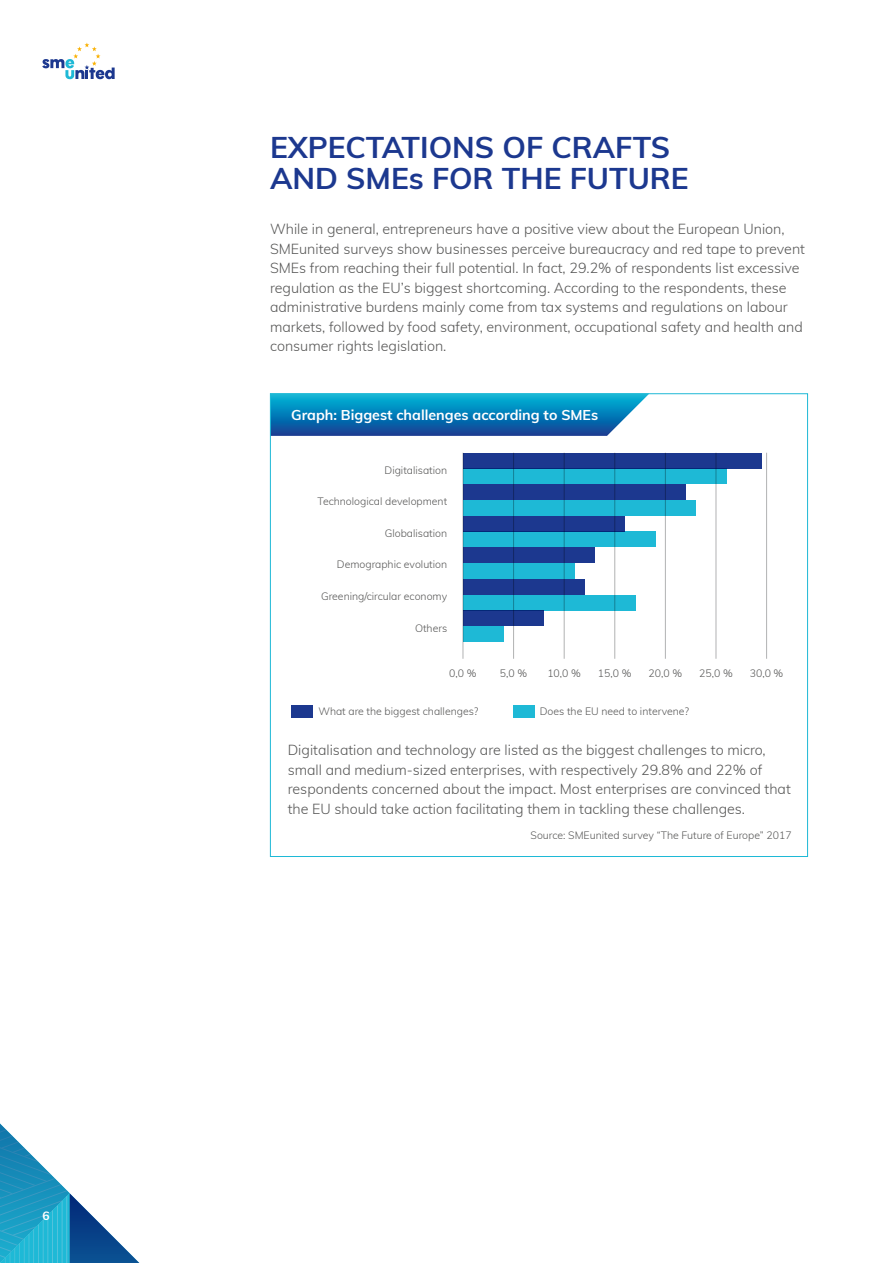
<style>
.page{position:relative;width:893px;height:1263px;background:#fff}
.page>*{position:absolute;margin:0;border:0;box-sizing:border-box;transform-origin:0 0}
.t1{font:700 30px/31.5px "Muli";color:#1c388f}
.t2{font:300 14.25px/19.5px "Muli";color:#565655}
.t3{font:700 14.25px "Muli";color:#fff}
.t4{font:700 12px "Muli";color:#fff}
.t5{font:300 10.5px "Muli";color:#565655}
</style>
<div class="page">
<svg style="left:0;top:1123px;width:140px;height:140px"></svg>
<svg style="left:42px;top:43px;width:73px;height:36px"></svg>
<div style="left:292px;top:705px;width:21px;height:12px;background:#1c388f"></div>
<div style="left:513px;top:705px;width:21px;height:12px;background:#1eb9d6"></div>
<hr style="left:463px;top:453px;width:1px;height:206px;background:#b1b2b3">
<hr style="left:513px;top:453px;width:1px;height:206px;background:#b1b2b3">
<hr style="left:564px;top:453px;width:1px;height:206px;background:#b1b2b3">
<hr style="left:614px;top:453px;width:1px;height:206px;background:#b1b2b3">
<hr style="left:665px;top:453px;width:1px;height:206px;background:#b1b2b3">
<hr style="left:716px;top:453px;width:1px;height:206px;background:#b1b2b3">
<hr style="left:766px;top:453px;width:1px;height:206px;background:#b1b2b3">
<div style="left:463px;top:453px;width:299px;height:15px;background:#1c388f"></div>
<div style="left:463px;top:484px;width:223px;height:16px;background:#1c388f"></div>
<div style="left:463px;top:516px;width:162px;height:16px;background:#1c388f"></div>
<div style="left:463px;top:547px;width:132px;height:16px;background:#1c388f"></div>
<div style="left:463px;top:579px;width:121px;height:16px;background:#1c388f"></div>
<div style="left:463px;top:610px;width:81px;height:16px;background:#1c388f"></div>
<div style="left:463px;top:468px;width:263px;height:16px;background:#1eb9d6"></div>
<div style="left:463px;top:500px;width:233px;height:16px;background:#1eb9d6"></div>
<div style="left:463px;top:532px;width:192px;height:15px;background:#1eb9d6"></div>
<div style="left:463px;top:563px;width:111px;height:16px;background:#1eb9d6"></div>
<div style="left:463px;top:595px;width:172px;height:15px;background:#1eb9d6"></div>
<div style="left:463px;top:626px;width:40px;height:16px;background:#1eb9d6"></div>
<svg style="left:272px;top:395px;width:376px;height:41px;background:#1581ba"></svg>
<p class="t4" style="left:43px;top:1207px;width:9px">6</p>
<h1 class="t1" style="left:270px;top:130px;width:420px">EXPECTATIONS OF CRAFTS<br>AND SMEs FOR THE FUTURE</h1>
<p class="t2" style="left:270px;top:219px;width:537px">While in general, entrepreneurs have a positive view about the European Union, SMEunited surveys show businesses perceive bureaucracy and red tape to prevent SMEs from reaching their full potential. In fact, 29.2% of respondents list excessive regulation as the EU’s biggest shortcoming. According to the respondents, these administrative burdens mainly come from tax systems and regulations on labour markets, followed by food safety, environment, occupational safety and health and consumer rights legislation.</p>
<p class="t3" style="left:291px;top:405px;width:308px">Graph: Biggest challenges according to SMEs</p>
<p class="t5" style="left:385px;top:462px;width:64px">Digitalisation</p>
<p class="t5" style="left:318px;top:494px;width:131px">Technological development</p>
<p class="t5" style="left:385px;top:525px;width:64px">Globalisation</p>
<p class="t5" style="left:337px;top:557px;width:112px">Demographic evolution</p>
<p class="t5" style="left:321px;top:588px;width:128px">Greening/circular economy</p>
<p class="t5" style="left:415px;top:620px;width:34px">Others</p>
<p class="t5" style="left:449px;top:666px;width:29px">0,0 %</p>
<p class="t5" style="left:500px;top:666px;width:29px">5,0 %</p>
<p class="t5" style="left:547px;top:666px;width:35px">10,0 %</p>
<p class="t5" style="left:598px;top:666px;width:35px">15,0 %</p>
<p class="t5" style="left:648px;top:666px;width:35px">20,0 %</p>
<p class="t5" style="left:699px;top:666px;width:35px">25,0 %</p>
<p class="t5" style="left:750px;top:666px;width:35px">30,0 %</p>
<p class="t5" style="left:318px;top:704px;width:162px">What are the biggest challenges?</p>
<p class="t5" style="left:540px;top:704px;width:151px">Does the EU need to intervene?</p>
<p class="t2" style="left:288px;top:740px;width:505px">Digitalisation and technology are listed as the biggest challenges to micro, small and medium-sized enterprises, with respectively 29.8% and 22% of respondents concerned about the impact. Most enterprises are convinced that the EU should take action facilitating them in tackling these challenges.</p>
<p class="t5" style="left:531px;top:827px;width:263px">Source: SMEunited survey “The Future of Europe” 2017</p>
</div>
